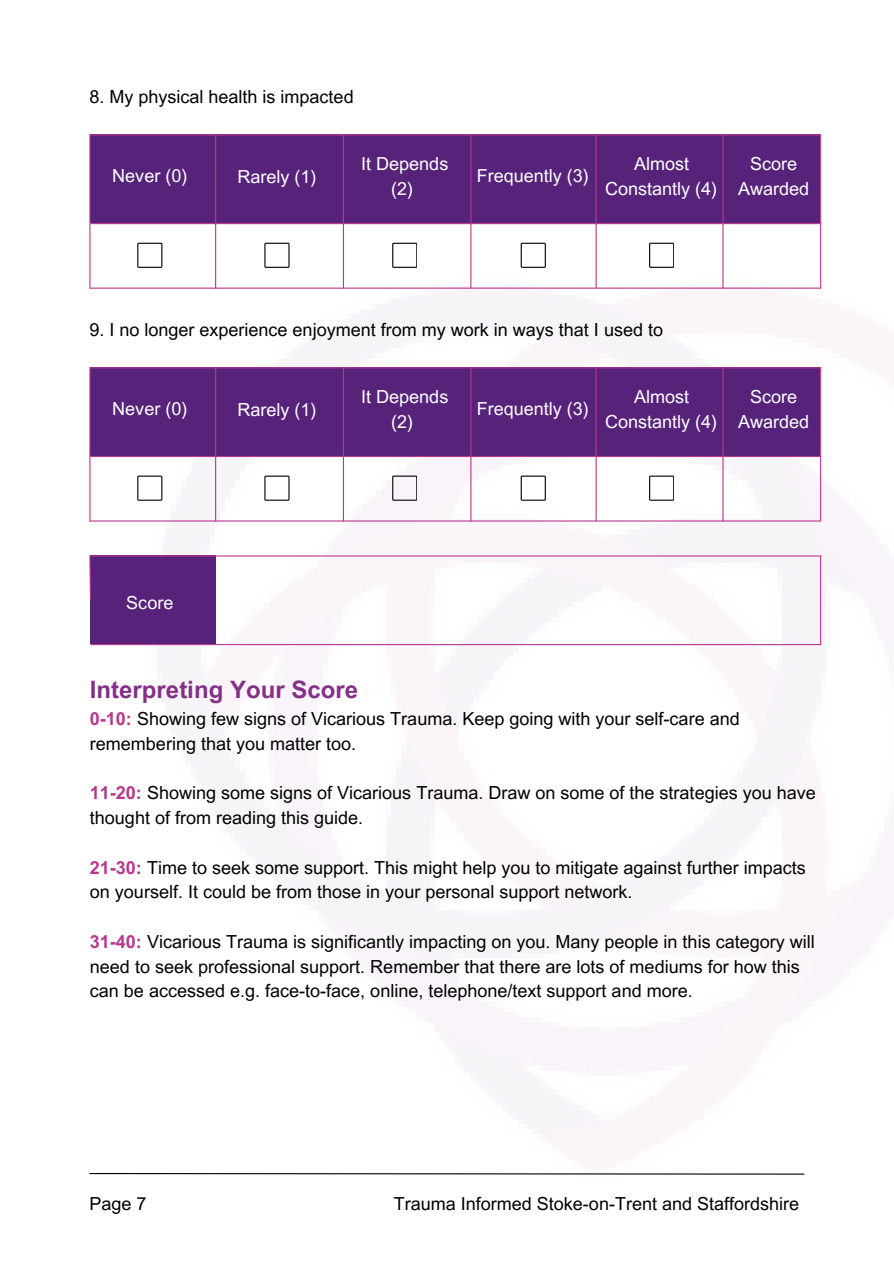
<style>
.page{position:relative;width:894px;height:1264px;background:#fff}
.page>*{position:absolute;margin:0;border:0;box-sizing:border-box;transform-origin:0 0}
.t1{font:700 24px "Arial MT Pro";color:#843089}
.t2{font:18px/24.8px "Arial MT Pro";color:#000}
.t3{font:18px/24.8px "Arial MT Pro";color:#fff;text-align:center}
.s1{font-weight:700;color:#b9378d}
</style>
<div class="page">
<img style="left:143px;top:238px;width:750px;height:930px">
<svg style="left:89px;top:1173px;width:716px;height:2px"></svg>
<div style="left:90px;top:134px;width:729px;height:89px;background:#57237a"></div>
<hr style="left:470px;top:134px;width:1px;height:155px;background:#b9378d">
<hr style="left:343px;top:134px;width:1px;height:155px;background:#b9378d">
<hr style="left:215px;top:134px;width:1px;height:155px;background:#b9378d">
<hr style="left:722px;top:134px;width:1px;height:155px;background:#b9378d">
<hr style="left:89px;top:134px;width:1px;height:155px;background:#b9378d">
<hr style="left:819px;top:134px;width:2px;height:155px;background:#b9378d">
<hr style="left:90px;top:287px;width:730px;height:2px;background:#b9378d">
<hr style="left:90px;top:134px;width:731px;height:1px;background:#b9378d">
<hr style="left:595px;top:135px;width:1px;height:153px;background:#b9378d">
<hr style="left:90px;top:223px;width:731px;height:1px;background:#b9378d">
<svg style="left:137px;top:243px;width:25px;height:24px"></svg>
<svg style="left:264px;top:243px;width:25px;height:24px"></svg>
<svg style="left:392px;top:243px;width:25px;height:24px"></svg>
<svg style="left:520px;top:243px;width:25px;height:24px"></svg>
<svg style="left:649px;top:243px;width:24px;height:24px"></svg>
<hr style="left:90px;top:520px;width:730px;height:1px;background:#b9378d">
<div style="left:90px;top:367px;width:729px;height:89px;background:#57237a"></div>
<hr style="left:470px;top:367px;width:1px;height:154px;background:#b9378d">
<hr style="left:343px;top:367px;width:1px;height:154px;background:#b9378d">
<hr style="left:215px;top:367px;width:1px;height:154px;background:#b9378d">
<hr style="left:722px;top:367px;width:1px;height:154px;background:#b9378d">
<hr style="left:89px;top:367px;width:1px;height:154px;background:#b9378d">
<hr style="left:819px;top:367px;width:2px;height:154px;background:#b9378d">
<hr style="left:90px;top:367px;width:731px;height:1px;background:#b9378d">
<hr style="left:595px;top:368px;width:1px;height:153px;background:#b9378d">
<hr style="left:90px;top:456px;width:731px;height:1px;background:#b9378d">
<svg style="left:137px;top:475px;width:25px;height:25px"></svg>
<svg style="left:264px;top:475px;width:25px;height:25px"></svg>
<svg style="left:392px;top:475px;width:25px;height:25px"></svg>
<svg style="left:520px;top:475px;width:25px;height:25px"></svg>
<svg style="left:649px;top:475px;width:24px;height:25px"></svg>
<div style="left:90px;top:555px;width:125px;height:89px;background:#57237a"></div>
<svg style="left:89px;top:555px;width:3px;height:45px"></svg>
<hr style="left:819px;top:555px;width:2px;height:89px;background:#b9378d">
<hr style="left:90px;top:555px;width:731px;height:1px;background:#b9378d">
<hr style="left:90px;top:644px;width:731px;height:1px;background:#b9378d">
<h1 class="t2" style="left:89px;top:87px;width:266px">8. My physical health is impacted</h1>
<h1 class="t3" style="left:112px;top:166px;width:77px">Never (0)</h1>
<h1 class="t3" style="left:237px;top:166px;width:81px">Rarely (1)</h1>
<h1 class="t3" style="left:361px;top:154px;width:89px">It Depends (2)</h1>
<h1 class="t3" style="left:476px;top:166px;width:114px">Frequently (3)</h1>
<p class="t3" style="left:605px;top:154px;width:114px">Almost<br>Constantly (4)</p>
<p class="t3" style="left:738px;top:154px;width:73px">Score<br>Awarded</p>
<p class="t2" style="left:89px;top:320px;width:575px">9. I no longer experience enjoyment from my work in ways that I used to</p>
<p class="t3" style="left:112px;top:398px;width:77px">Never (0)</p>
<p class="t3" style="left:237px;top:399px;width:81px">Rarely (1)</p>
<p class="t3" style="left:361px;top:387px;width:89px">It Depends (2)</p>
<h1 class="t3" style="left:476px;top:398px;width:114px">Frequently (3)</h1>
<h1 class="t3" style="left:605px;top:387px;width:114px">Almost<br>Constantly (4)</h1>
<h1 class="t3" style="left:738px;top:387px;width:73px">Score<br>Awarded</h1>
<h1 class="t3" style="left:126px;top:592px;width:49px">Score</h1>
<h1 class="t1" style="left:90px;top:680px;width:269px">Interpreting Your Score</h1>
<h1 class="t2" style="left:90px;top:708px;width:651px"><span class="s1">0-10:</span> Showing few signs of Vicarious Trauma. Keep going with your self-care and remembering that you matter too.</h1>
<h1 class="t2" style="left:90px;top:782px;width:727px"><span class="s1">11-20:</span> Showing some signs of Vicarious Trauma. Draw on some of the strategies you have thought of from reading this guide.</h1>
<h1 class="t2" style="left:90px;top:857px;width:717px"><span class="s1">21-30:</span> Time to seek some support. This might help you to mitigate against further impacts on yourself. It could be from those in your personal support network.</h1>
<p class="t2" style="left:90px;top:931px;width:726px"><span class="s1">31-40:</span> Vicarious Trauma is significantly impacting on you. Many people in this category will need to seek professional support. Remember that there are lots of mediums for how this can be accessed e.g. face-to-face, online, telephone/text support and more.</p>
<h1 class="t2" style="left:89px;top:1193px;width:59px">Page 7</h1>
<h1 class="t2" style="left:393px;top:1193px;width:407px">Trauma Informed Stoke-on-Trent and Staffordshire</h1>
</div>
